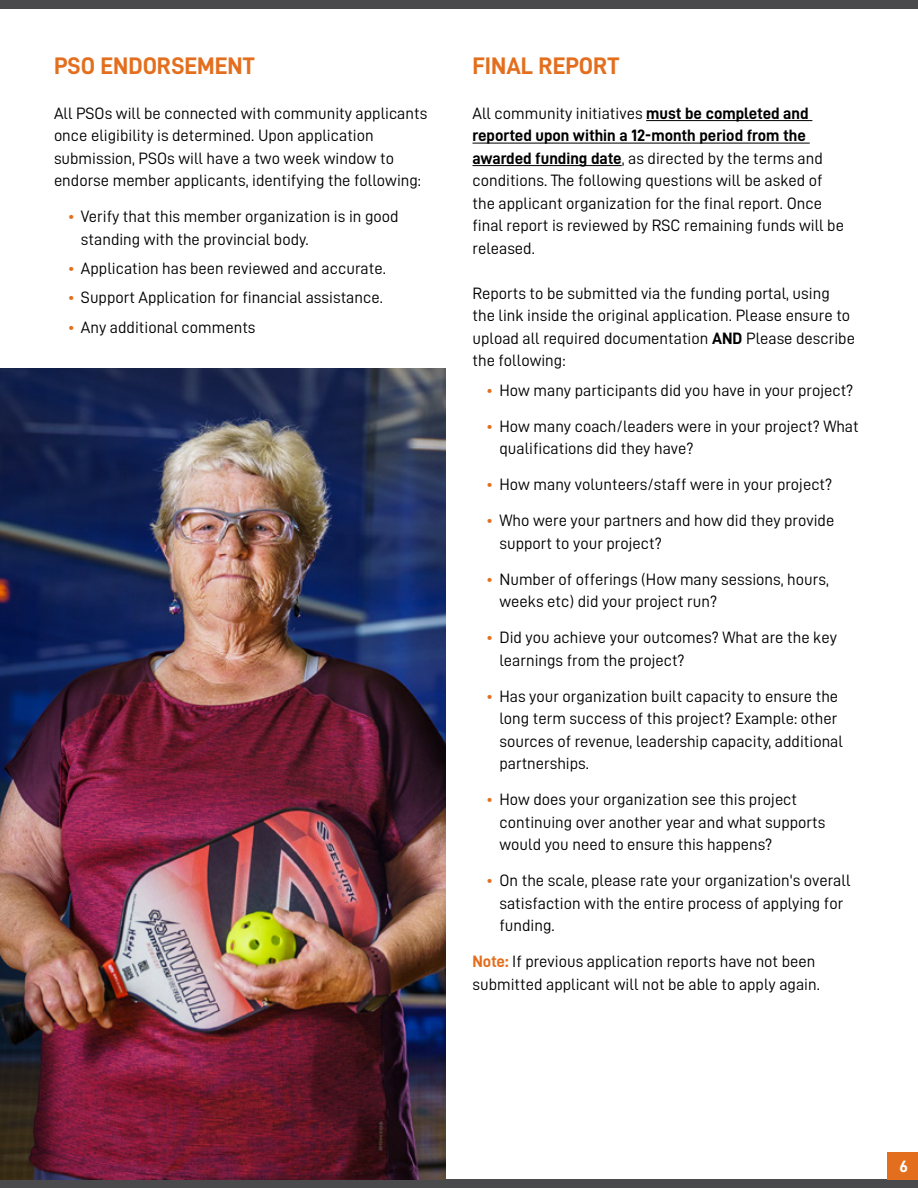
<style>
.page{position:relative;width:918px;height:1188px;background:#fff}
.page>*{position:absolute;margin:0;border:0;box-sizing:border-box;transform-origin:0 0}
.t1{font:24px "D DIN Bold";color:#e36f1e}
.t2{font:16.5px/22.5px "D DIN";color:#000}
.t3{font:16.5px "D DIN Bold";color:#000}
.t4{font:16.5px "D DIN Bold";color:#fff}
.s1{color:#e36f1e}
.s2{font-family:"D DIN Bold"}
.s3{font-family:"D DIN Bold";color:#e36f1e}
</style>
<div class="page">
<div style="left:0;top:0;width:918px;height:9px;background:#4a4a4d"></div>
<div style="left:0;top:1179px;width:918px;height:9px;background:#4a4a4d"></div>
<hr style="left:646px;top:120px;width:166px;height:1px;background:#000">
<hr style="left:472px;top:143px;width:338px;height:1px;background:#000">
<hr style="left:472px;top:165px;width:150px;height:1px;background:#000">
<img style="left:0;top:368px;width:446px;height:811px">
<div style="left:888px;top:1152px;width:30px;height:27px;background:#e36f1e"></div>
<h1 class="t1" style="left:54px;top:52px;width:202px">PSO ENDORSEMENT</h1>
<p class="t2" style="left:54px;top:102px;width:375px">All PSOs will be connected with community applicants once eligibility is determined. Upon application submission, PSOs will have a two week window to endorse member applicants, identifying the following:</p>
<p class="t2" style="left:81px;top:205px;width:319px;text-indent:-13px"><span class="s1">•</span> Verify that this member organization is in good standing with the provincial body.</p>
<p class="t2" style="left:67px;top:257px;width:320px"><span class="s1">•</span> Application has been reviewed and accurate.</p>
<p class="t2" style="left:67px;top:286px;width:317px"><span class="s1">•</span> Support Application for financial assistance.</p>
<p class="t2" style="left:67px;top:316px;width:190px"><span class="s1">•</span> Any additional comments</p>
<h1 class="t1" style="left:472px;top:52px;width:148px">FINAL REPORT</h1>
<p class="t2" style="left:472px;top:102px;width:338px">All community initiatives <span class="s2">must be completed and</span></p>
<p class="t3" style="left:472px;top:127px;width:335px">reported upon within a 12-month period from the</p>
<p class="t2" style="left:472px;top:147px;width:373px"><span class="s2">awarded funding date</span>, as directed by the terms and conditions. The following questions will be asked of the applicant organization for the final report. Once final report is reviewed by RSC remaining funds will be released.</p>
<p class="t2" style="left:472px;top:282px;width:384px">Reports to be submitted via the funding portal, using the link inside the original application. Please ensure to upload all required documentation <span class="s2">AND</span> Please describe the following:</p>
<p class="t2" style="left:486px;top:379px;width:369px"><span class="s1">•</span> How many participants did you have in your project?</p>
<p class="t2" style="left:499px;top:415px;width:361px;text-indent:-13px"><span class="s1">•</span> How many coach/leaders were in your project? What qualifications did they have?</p>
<p class="t2" style="left:486px;top:473px;width:348px"><span class="s1">•</span> How many volunteers/staff were in your project?</p>
<p class="t2" style="left:499px;top:509px;width:336px;text-indent:-13px"><span class="s1">•</span> Who were your partners and how did they provide support to your project?</p>
<p class="t2" style="left:499px;top:568px;width:331px;text-indent:-13px"><span class="s1">•</span> Number of offerings (How many sessions, hours, weeks etc) did your project run?</p>
<p class="t2" style="left:499px;top:626px;width:339px;text-indent:-13px"><span class="s1">•</span> Did you achieve your outcomes? What are the key learnings from the project?</p>
<p class="t2" style="left:499px;top:685px;width:345px;text-indent:-13px"><span class="s1">•</span> Has your organization built capacity to ensure the long term success of this project? Example: other sources of revenue, leadership capacity, additional partnerships.</p>
<p class="t2" style="left:499px;top:788px;width:327px;text-indent:-13px"><span class="s1">•</span> How does your organization see this project continuing over another year and what supports would you need to ensure this happens?</p>
<p class="t2" style="left:499px;top:869px;width:353px;text-indent:-13px"><span class="s1">•</span> On the scale, please rate your organization's overall satisfaction with the entire process of applying for funding.</p>
<p class="t2" style="left:472px;top:950px;width:349px"><span class="s3">Note:</span> If previous application reports have not been submitted applicant will not be able to apply again.</p>
<p class="t4" style="left:899px;top:1157px;width:10px">6</p>
</div>
